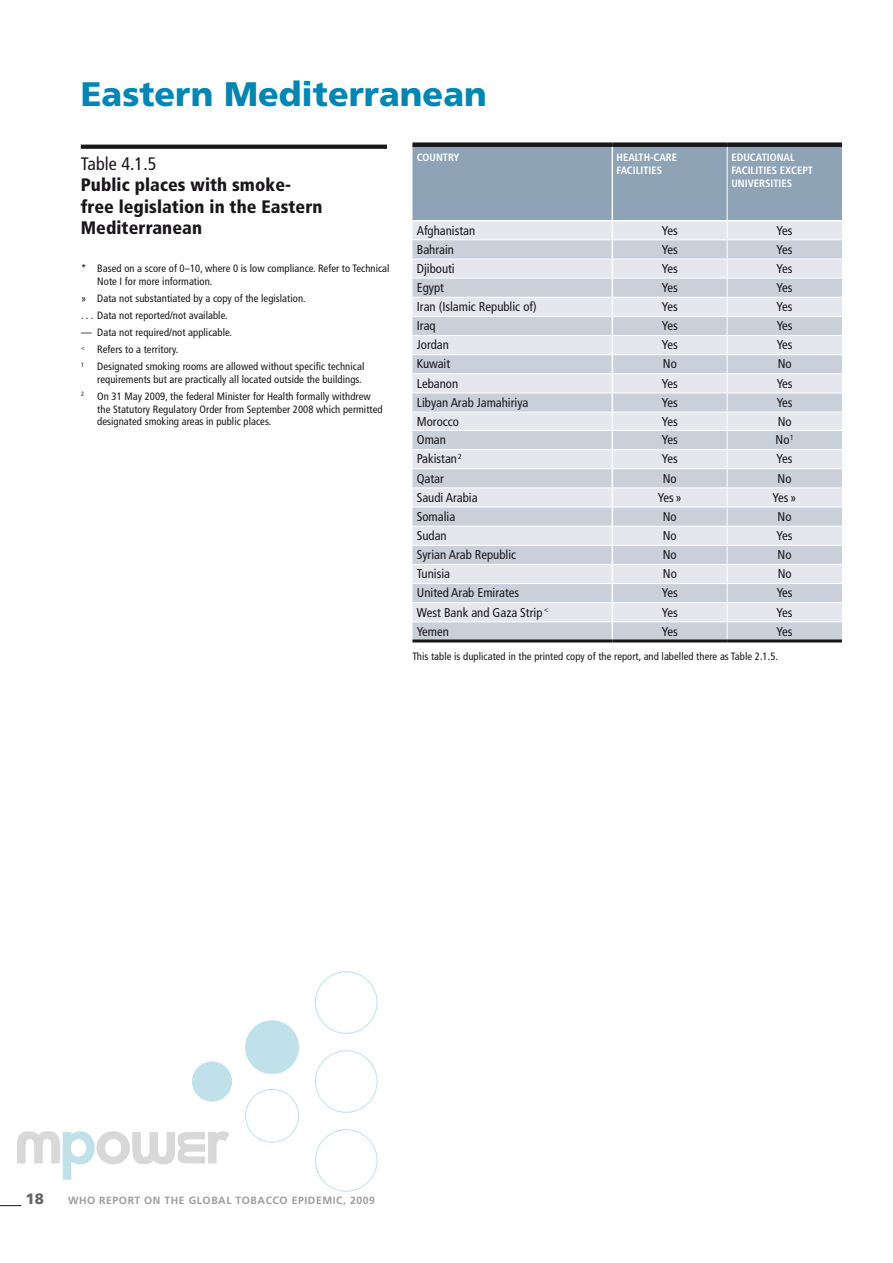
<style>
.page{position:relative;width:893px;height:1263px;background:#fff}
.page>*{position:absolute;margin:0;border:0;box-sizing:border-box;transform-origin:0 0}
.t1{font:900 34.05px "Frutiger LT Std";color:#0086b3}
.t2{font:900 condensed 18px/21.3px "Frutiger LT Std";letter-spacing:.005em;color:#1a171b}
.t3{font:condensed 18px "Frutiger LT Std";color:#1a171b}
.t4{font:900 15px "Frutiger LT Std";color:#646567}
.t5{font:condensed 12.75px "Frutiger LT Std";color:#1a171b}
.t6{font:condensed 10.65px/17px "Frutiger LT Std";letter-spacing:.005em;color:#1a171b}
.t7{font:700 condensed 10.65px/12.8px "Frutiger LT Std";color:#fff}
.t8{font:700 10.5px "Frutiger LT Std";letter-spacing:.05em;color:#9c9d9f}
</style>
<div class="page">
<svg style="left:0;top:1205px;width:21px;height:1px"></svg>
<div style="left:412px;top:142px;width:200px;height:5px;background:#1a171b"></div>
<div style="left:612px;top:142px;width:115px;height:5px;background:#1a171b"></div>
<div style="left:727px;top:142px;width:115px;height:5px;background:#1a171b"></div>
<svg style="left:412px;top:145px;width:430px;height:494px;background:#cdd4dc"></svg>
<hr style="left:412px;top:639px;width:200px;height:3px;background:#1a171b">
<hr style="left:612px;top:639px;width:115px;height:3px;background:#1a171b">
<hr style="left:727px;top:639px;width:115px;height:3px;background:#1a171b">
<svg style="left:81px;top:145px;width:306px;height:4px"></svg>
<svg style="left:17px;top:1131px;width:212px;height:49px"></svg>
<div style="left:245px;top:1089px;width:54px;height:54px;border:1px solid #0086b3;border-radius:50%"></div>
<div style="left:192px;top:1062px;width:40px;height:39px;background:#c0e1ea;border-radius:50%"></div>
<div style="left:192px;top:1061px;width:40px;height:40px;border:1px solid #0086b3;border-radius:50%"></div>
<div style="left:246px;top:1021px;width:53px;height:53px;background:#c0e1ea;border-radius:50%"></div>
<div style="left:245px;top:1020px;width:54px;height:54px;border:1px solid #0086b3;border-radius:50%"></div>
<div style="left:315px;top:1050px;width:62px;height:63px;border:1px solid #0086b3;border-radius:50%"></div>
<div style="left:315px;top:971px;width:62px;height:63px;border:1px solid #0086b3;border-radius:50%"></div>
<div style="left:315px;top:1129px;width:62px;height:63px;border:1px solid #0086b3;border-radius:50%"></div>
<h1 class="t1" style="left:81px;top:74px;width:407px">Eastern Mediterranean</h1>
<h2 class="t3" style="left:81px;top:153px;width:77px">Table 4.1.5</h2>
<h2 class="t2" style="left:81px;top:174px;width:243px">Public places with smoke&shy;free legislation in the Eastern<br>Mediterranean</h2>
<p class="t6" style="left:97px;top:262px;width:294px;line-height:12.8px;text-indent:-16px">* Based on a score of 0–10, where 0 is low compliance. Refer to Technical<br>Note I for more information.</p>
<p class="t6" style="left:81px;top:290px;width:226px">» Data not substantiated by a copy of the legislation. . . . Data not reported/not available.</p>
<p class="t6" style="left:81px;top:324px;width:285px">— Data not required/not applicable.<br><sup>&lt;</sup> Refers to a territory.<br><sup>1</sup> Designated smoking rooms are allowed without specific technical</p>
<p class="t6" style="left:81px;top:371px;width:291px;text-indent:16px">requirements but are practically all located outside the buildings.<br><sup>2</sup> On 31 May 2009, the federal Minister for Health formally withdrew</p>
<p class="t6" style="left:97px;top:403px;width:287px;line-height:12.8px">the Statutory Regulatory Order from September 2008 which permitted designated smoking areas in public places.</p>
<p class="t7" style="left:417px;top:151px;width:44px">COUNTRY</p>
<p class="t7" style="left:617px;top:151px;width:62px">HEALTH-CARE<br>FACILITIES</p>
<p class="t7" style="left:731px;top:151px;width:83px">EDUCATIONAL<br>FACILITIES EXCEPT<br>UNIVERSITIES</p>
<p class="t5" style="left:417px;top:223px;width:60px">Afghanistan</p>
<p class="t5" style="left:662px;top:223px;width:17px">Yes</p>
<p class="t5" style="left:777px;top:223px;width:17px">Yes</p>
<p class="t5" style="left:417px;top:242px;width:39px">Bahrain</p>
<p class="t5" style="left:662px;top:242px;width:17px">Yes</p>
<p class="t5" style="left:777px;top:242px;width:17px">Yes</p>
<p class="t5" style="left:417px;top:261px;width:40px">Djibouti</p>
<p class="t5" style="left:662px;top:261px;width:17px">Yes</p>
<p class="t5" style="left:777px;top:261px;width:17px">Yes</p>
<p class="t5" style="left:417px;top:280px;width:29px">Egypt</p>
<p class="t5" style="left:662px;top:280px;width:17px">Yes</p>
<p class="t5" style="left:777px;top:280px;width:17px">Yes</p>
<p class="t5" style="left:417px;top:299px;width:121px">Iran (Islamic Republic of)</p>
<p class="t5" style="left:662px;top:299px;width:17px">Yes</p>
<p class="t5" style="left:777px;top:299px;width:17px">Yes</p>
<p class="t5" style="left:417px;top:318px;width:20px">Iraq</p>
<p class="t5" style="left:662px;top:318px;width:17px">Yes</p>
<p class="t5" style="left:777px;top:318px;width:17px">Yes</p>
<p class="t5" style="left:417px;top:337px;width:34px">Jordan</p>
<p class="t5" style="left:662px;top:337px;width:17px">Yes</p>
<p class="t5" style="left:777px;top:337px;width:17px">Yes</p>
<p class="t5" style="left:417px;top:357px;width:35px">Kuwait</p>
<p class="t5" style="left:663px;top:357px;width:15px">No</p>
<p class="t5" style="left:778px;top:357px;width:15px">No</p>
<p class="t5" style="left:417px;top:376px;width:43px">Lebanon</p>
<p class="t5" style="left:662px;top:376px;width:17px">Yes</p>
<p class="t5" style="left:777px;top:376px;width:17px">Yes</p>
<p class="t5" style="left:417px;top:395px;width:113px">Libyan Arab Jamahiriya</p>
<p class="t5" style="left:662px;top:395px;width:17px">Yes</p>
<p class="t5" style="left:777px;top:395px;width:17px">Yes</p>
<p class="t5" style="left:417px;top:414px;width:44px">Morocco</p>
<p class="t5" style="left:662px;top:414px;width:17px">Yes</p>
<p class="t5" style="left:778px;top:414px;width:15px">No</p>
<p class="t5" style="left:417px;top:432px;width:31px">Oman</p>
<p class="t5" style="left:662px;top:432px;width:17px">Yes</p>
<p class="t5" style="left:775px;top:432px;width:20px">No<sup>1</sup></p>
<p class="t5" style="left:417px;top:452px;width:46px">Pakistan<sup>2</sup></p>
<p class="t5" style="left:662px;top:452px;width:17px">Yes</p>
<p class="t5" style="left:777px;top:452px;width:17px">Yes</p>
<p class="t5" style="left:417px;top:471px;width:29px">Qatar</p>
<p class="t5" style="left:663px;top:471px;width:15px">No</p>
<p class="t5" style="left:778px;top:471px;width:15px">No</p>
<p class="t5" style="left:417px;top:490px;width:62px">Saudi Arabia</p>
<p class="t5" style="left:658px;top:490px;width:25px">Yes»</p>
<p class="t5" style="left:773px;top:490px;width:25px">Yes »</p>
<p class="t5" style="left:417px;top:509px;width:40px">Somalia</p>
<p class="t5" style="left:663px;top:509px;width:15px">No</p>
<p class="t5" style="left:778px;top:509px;width:15px">No</p>
<p class="t5" style="left:417px;top:528px;width:32px">Sudan</p>
<p class="t5" style="left:663px;top:528px;width:15px">No</p>
<p class="t5" style="left:777px;top:528px;width:17px">Yes</p>
<p class="t5" style="left:417px;top:547px;width:101px">Syrian Arab Republic</p>
<p class="t5" style="left:663px;top:547px;width:15px">No</p>
<p class="t5" style="left:778px;top:547px;width:15px">No</p>
<p class="t5" style="left:417px;top:566px;width:35px">Tunisia</p>
<p class="t5" style="left:663px;top:566px;width:15px">No</p>
<p class="t5" style="left:778px;top:566px;width:15px">No</p>
<p class="t5" style="left:417px;top:585px;width:104px">United Arab Emirates</p>
<p class="t5" style="left:662px;top:585px;width:17px">Yes</p>
<p class="t5" style="left:777px;top:585px;width:17px">Yes</p>
<p class="t5" style="left:417px;top:605px;width:133px">West Bank and Gaza Strip <sup>&lt;</sup></p>
<p class="t5" style="left:662px;top:605px;width:17px">Yes</p>
<p class="t5" style="left:777px;top:605px;width:17px">Yes</p>
<p class="t5" style="left:417px;top:624px;width:34px">Yemen</p>
<p class="t5" style="left:662px;top:624px;width:17px">Yes</p>
<p class="t5" style="left:777px;top:624px;width:17px">Yes</p>
<p class="t6" style="left:412px;top:648px;width:367px">This table is duplicated in the printed copy of the report, and labelled there as Table 2.1.5.</p>
<h3 class="t4" style="left:26px;top:1189px;width:20px">18</h3>
<p class="t8" style="left:68px;top:1194px;width:308px">WHO REPORT ON THE GLOBAL TOBACCO EPIDEMIC, 2009</p>
</div>
